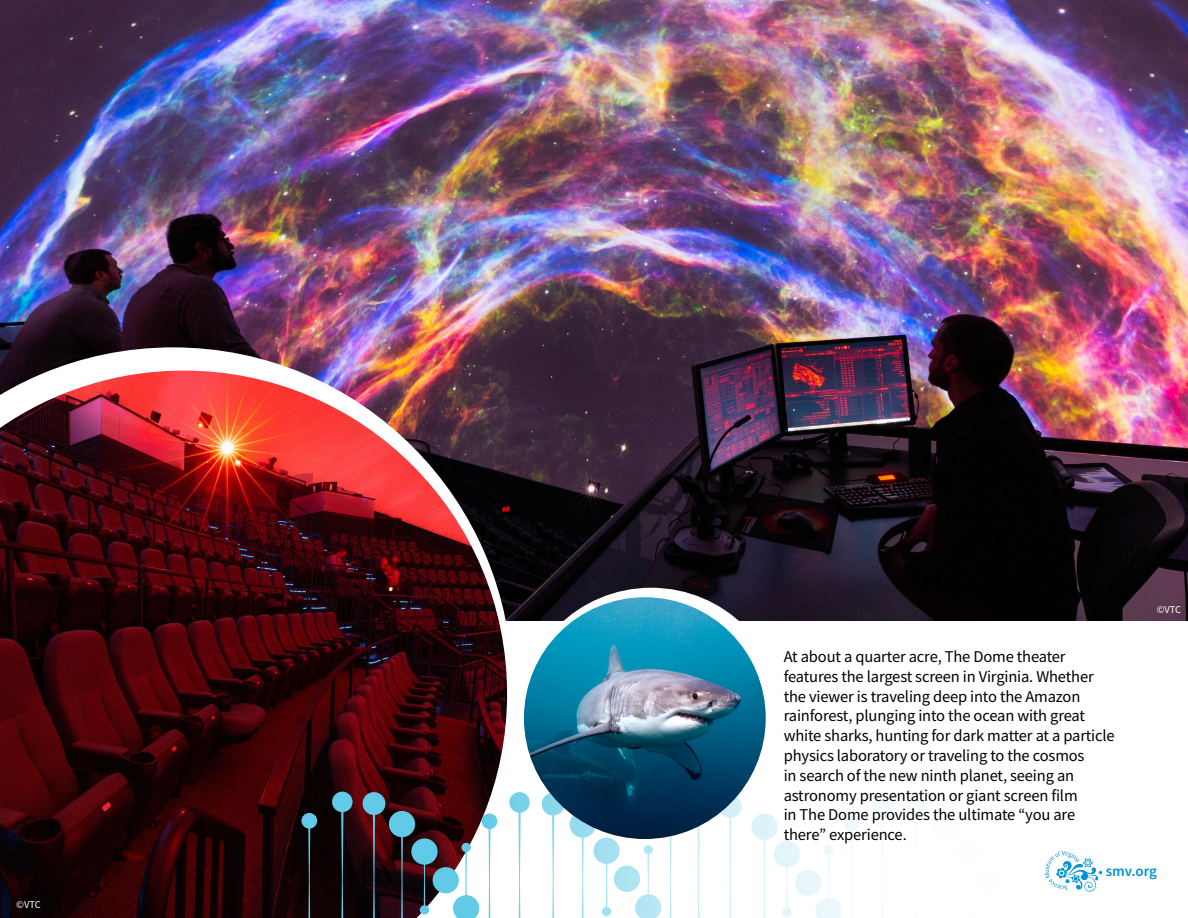
<style>
.page{position:relative;width:1188px;height:918px;background:#fff}
.page>*{position:absolute;margin:0;border:0;box-sizing:border-box;transform-origin:0 0}
.t1{font:16.5px/19.8px "Source Sans Pro";letter-spacing:-.01em;color:#000}
.t2{font:600 15px "Source Sans Pro";color:#0093d5}
.t3{font:10.5px "Source Sans Pro";letter-spacing:-.01em;color:#fff}
</style>
<div class="page">
<img style="left:0;top:0;width:1188px;height:621px">
<img style="left:0;top:347px;width:512px;height:449px">
<div style="left:519px;top:588px;width:265px;height:265px;background:#fff;border-radius:50%"></div>
<img style="left:0;top:371px;width:507px;height:547px">
<svg style="left:719px;top:795px;width:23px;height:23px"></svg>
<div style="left:644px;top:845px;width:9px;height:9px;background:#b5e6f3;border-radius:50%"></div>
<div style="left:420px;top:905px;width:9px;height:10px;background:#61cae6;border-radius:50%"></div>
<svg style="left:570px;top:811px;width:26px;height:27px"></svg>
<svg style="left:542px;top:793px;width:23px;height:23px"></svg>
<svg style="left:509px;top:792px;width:21px;height:21px"></svg>
<div style="left:482px;top:813px;width:15px;height:16px;background:#61cae6;border-radius:50%"></div>
<div style="left:593px;top:838px;width:27px;height:26px;background:#a3e0f0;border-radius:50%"></div>
<div style="left:614px;top:866px;width:26px;height:26px;background:#abe3f1;border-radius:50%"></div>
<div style="left:433px;top:867px;width:26px;height:26px;background:#61cae6;border-radius:50%"></div>
<div style="left:411px;top:838px;width:27px;height:27px;background:#61cae6;border-radius:50%"></div>
<div style="left:389px;top:811px;width:26px;height:26px;background:#61cae6;border-radius:50%"></div>
<div style="left:363px;top:792px;width:22px;height:23px;background:#61cae6;border-radius:50%"></div>
<div style="left:332px;top:792px;width:21px;height:20px;background:#61cae6;border-radius:50%"></div>
<div style="left:301px;top:813px;width:16px;height:16px;background:#61cae6;border-radius:50%"></div>
<div style="left:602px;top:907px;width:9px;height:9px;background:#a3e0f0;border-radius:50%"></div>
<svg style="left:782px;top:908px;width:10px;height:9px"></svg>
<div style="left:932px;top:814px;width:26px;height:26px;background:#fbfdfe;border-radius:50%"></div>
<div style="left:904px;top:795px;width:23px;height:23px;background:#f9fdfe;border-radius:50%"></div>
<div style="left:872px;top:795px;width:20px;height:20px;background:#f5fbfd;border-radius:50%"></div>
<div style="left:844px;top:816px;width:16px;height:16px;background:#f0fafc;border-radius:50%"></div>
<div style="left:824px;top:845px;width:9px;height:10px;background:#ebf8fb;border-radius:50%"></div>
<div style="left:795px;top:870px;width:26px;height:26px;background:#e8f7fb;border-radius:50%"></div>
<div style="left:774px;top:841px;width:26px;height:26px;background:#e3f5fa;border-radius:50%"></div>
<div style="left:751px;top:814px;width:27px;height:26px;background:#dcf3f9;border-radius:50%"></div>
<svg style="left:308px;top:828px;width:2px;height:90px"></svg>
<svg style="left:341px;top:812px;width:3px;height:106px"></svg>
<svg style="left:373px;top:815px;width:2px;height:103px"></svg>
<svg style="left:401px;top:837px;width:2px;height:81px"></svg>
<svg style="left:424px;top:865px;width:1px;height:40px"></svg>
<svg style="left:488px;top:829px;width:3px;height:89px"></svg>
<svg style="left:453px;top:844px;width:26px;height:74px"></svg>
<svg style="left:518px;top:802px;width:3px;height:116px"></svg>
<svg style="left:552px;top:802px;width:2px;height:116px"></svg>
<svg style="left:582px;top:822px;width:2px;height:96px"></svg>
<svg style="left:606px;top:864px;width:1px;height:43px"></svg>
<svg style="left:670px;top:836px;width:2px;height:82px"></svg>
<svg style="left:698px;top:826px;width:2px;height:92px"></svg>
<svg style="left:729px;top:803px;width:3px;height:115px"></svg>
<svg style="left:635px;top:850px;width:26px;height:68px"></svg>
<svg style="left:763px;top:840px;width:3px;height:78px"></svg>
<svg style="left:786px;top:867px;width:2px;height:46px"></svg>
<svg style="left:851px;top:832px;width:2px;height:86px"></svg>
<svg style="left:816px;top:855px;width:26px;height:63px"></svg>
<svg style="left:1045px;top:851px;width:57px;height:41px"></svg>
<img style="left:524px;top:597px;width:242px;height:242px;border-radius:121px">
<p class="t3" style="left:16px;top:898px;width:26px">©VTC</p>
<p class="t3" style="left:1157px;top:603px;width:26px">©VTC</p>
<p class="t1" style="left:784px;top:647px;width:333px">At about a quarter acre, The Dome theater features the largest screen in Virginia. Whether the viewer is traveling deep into the Amazon rainforest, plunging into the ocean with great white sharks, hunting for dark matter at a particle physics laboratory or traveling to the cosmos<br>in search of the new ninth planet, seeing an astronomy presentation or giant screen film<br>in The Dome provides the ultimate “you are there” experience.</p>
<p class="t2" style="left:1106px;top:862px;width:53px">smv.org</p>
</div>
